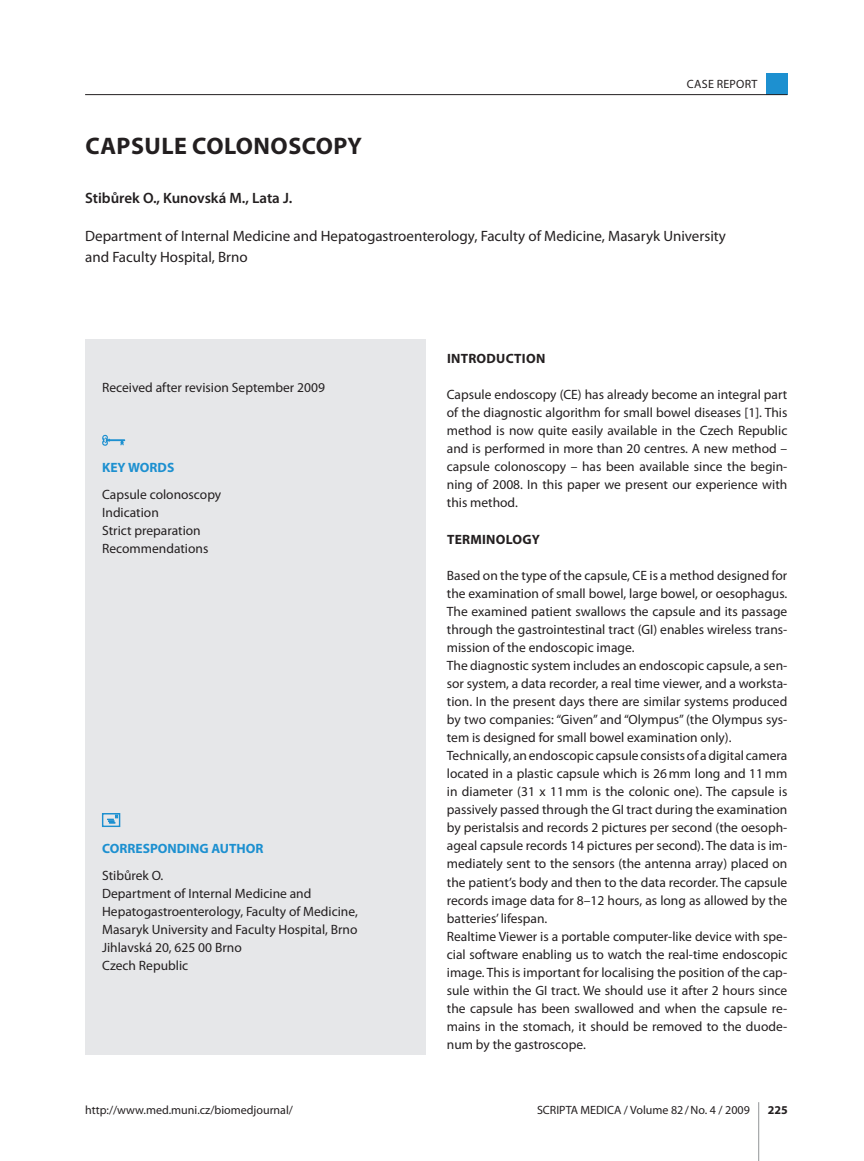
<style>
.page{position:relative;width:864px;height:1161px;background:#fff}
.page>*{position:absolute;margin:0;border:0;box-sizing:border-box;transform-origin:0 0}
.t1{font:700 24px "Myriad Pro";letter-spacing:.02em;color:#231f20}
.t2{font:15px/21px "Myriad Pro";color:#231f20}
.t3{font:600 15px "Myriad Pro";color:#231f20}
.t4{font:13.5px/18px "Myriad Pro";color:#231f20}
.t5{font:700 13.5px "Myriad Pro";color:#1d90d0}
.t6{font:700 13.5px "Myriad Pro";letter-spacing:.02em;color:#231f20}
.t7{font:12px "Myriad Pro";color:#231f20}
.t8{font:700 12px "Myriad Pro";color:#231f20}
</style>
<div class="page">
<div style="left:765px;top:74px;width:22px;height:21px;background:#1d90d0"></div>
<hr style="left:85px;top:94px;width:702px;height:1px;background:#231f20">
<hr style="left:758px;top:1102px;width:1px;height:59px;background:#939598">
<div style="left:85px;top:339px;width:340px;height:715px;background:#e6e7e9"></div>
<svg style="left:102px;top:435px;width:23px;height:11px"></svg>
<svg style="left:102px;top:813px;width:18px;height:14px"></svg>
<p class="t7" style="left:686px;top:76px;width:8px">case</p>
<p class="t7" style="left:716px;top:76px;width:35px">report</p>
<h1 class="t1" style="left:85px;top:130px;width:16px">CAPSU</h1>
<h1 class="t1" style="left:161px;top:130px;width:202px">LE COLONOSCOPY</h1>
<p class="t3" style="left:85px;top:189px;width:209px">Stibůrek O., Kunovská M., Lata J.</p>
<p class="t2" style="left:85px;top:226px;width:642px">Department of Internal Medicine and Hepatogastroenterology, Faculty of Medicine, Masaryk University and Faculty Hospital, Brno</p>
<p class="t4" style="left:102px;top:378px;width:224px">Received after revision September 2009</p>
<p class="t5" style="left:102px;top:459px;width:57px">KEY WORDS</p>
<p class="t4" style="left:102px;top:485px;width:121px">Capsule colonoscopy<br>Indication<br>Strict preparation<br>Recommendations</p>
<p class="t5" style="left:102px;top:840px;width:26px">CORRESP</p>
<p class="t5" style="left:158px;top:840px;width:19px">ONDING</p>
<p class="t5" style="left:211px;top:840px;width:10px">AUTH</p>
<p class="t5" style="left:245px;top:840px;width:18px">OR</p>
<p class="t4" style="left:102px;top:866px;width:257px">Stibůrek O.<br>Department of Internal Medicine and<br>Hepatogastroenterology, Faculty of Medicine,<br>Masaryk University and Faculty Hospital, Brno<br>Jihlavská 20, 625 00 Brno<br>Czech Republic</p>
<p class="t6" style="left:447px;top:350px;width:100px">INTRODUCTION</p>
<p class="t4" style="left:446px;top:385px;width:342px;text-align:justify">Capsule endoscopy (CE) has already become an integral part of the diagnostic algorithm for small bowel diseases [1]. This method is now quite easily available in the Czech Republic and is performed in more than 20 centres. A new method – capsule colonoscopy – has been available since the begin&shy;ning of 2008. In this paper we present our experience with this method.</p>
<p class="t6" style="left:447px;top:530px;width:59px">TERMINOLO</p>
<p class="t6" style="left:522px;top:530px;width:18px">GY</p>
<p class="t4" style="left:446px;top:566px;width:342px">Based on the type of the capsule, CE is a method designed for the examination of small bowel, large bowel, or oesophagus.<br>The examined patient swallows the capsule and its passage through the gastrointestinal tract (GI) enables wireless trans&shy;mission of the endoscopic image.<br>The diagnostic system includes an endoscopic capsule, a sen&shy;sor system, a data recorder, a real time viewer, and a worksta&shy;tion. In the present days there are similar systems produced by two companies: “Given” and “Olympus” (the Olympus sys&shy;tem is designed for small bowel examination only).<br>Technically, an endoscopic capsule consists of adigital camera located in a plastic capsule which is 26mm long and 11mm in diameter (31 x 11mm is the colonic one). The capsule is passively passed through the GI tract during the examination by peristalsis and records 2 pictures per second (the oesoph&shy;ageal capsule records 14 pictures per second). The data is im&shy;mediately sent to the sensors (the antenna array) placed on the patient’s body and then to the data recorder. The capsule records image data for 8–12 hours, as long as allowed by the batteries’ lifespan.<br>Realtime Viewer is a portable computer-like device with spe&shy;cial software enabling us to watch the real-time endoscopic image. This is important for localising the position of the cap&shy;sule within the GI tract. We should use it after 2 hours since the capsule has been swallowed and when the capsule re&shy;mains in the stomach, it should be removed to the duode&shy;num by the gastroscope.</p>
<p class="t7" style="left:85px;top:1102px;width:209px">http://www.med.muni.cz/biomedjournal/</p>
<p class="t7" style="left:537px;top:1102px;width:214px">SCRIPTA MEDICA / Volume 82/No. 4 / 2009</p>
<p class="t8" style="left:767px;top:1102px;width:21px">225</p>
</div>
